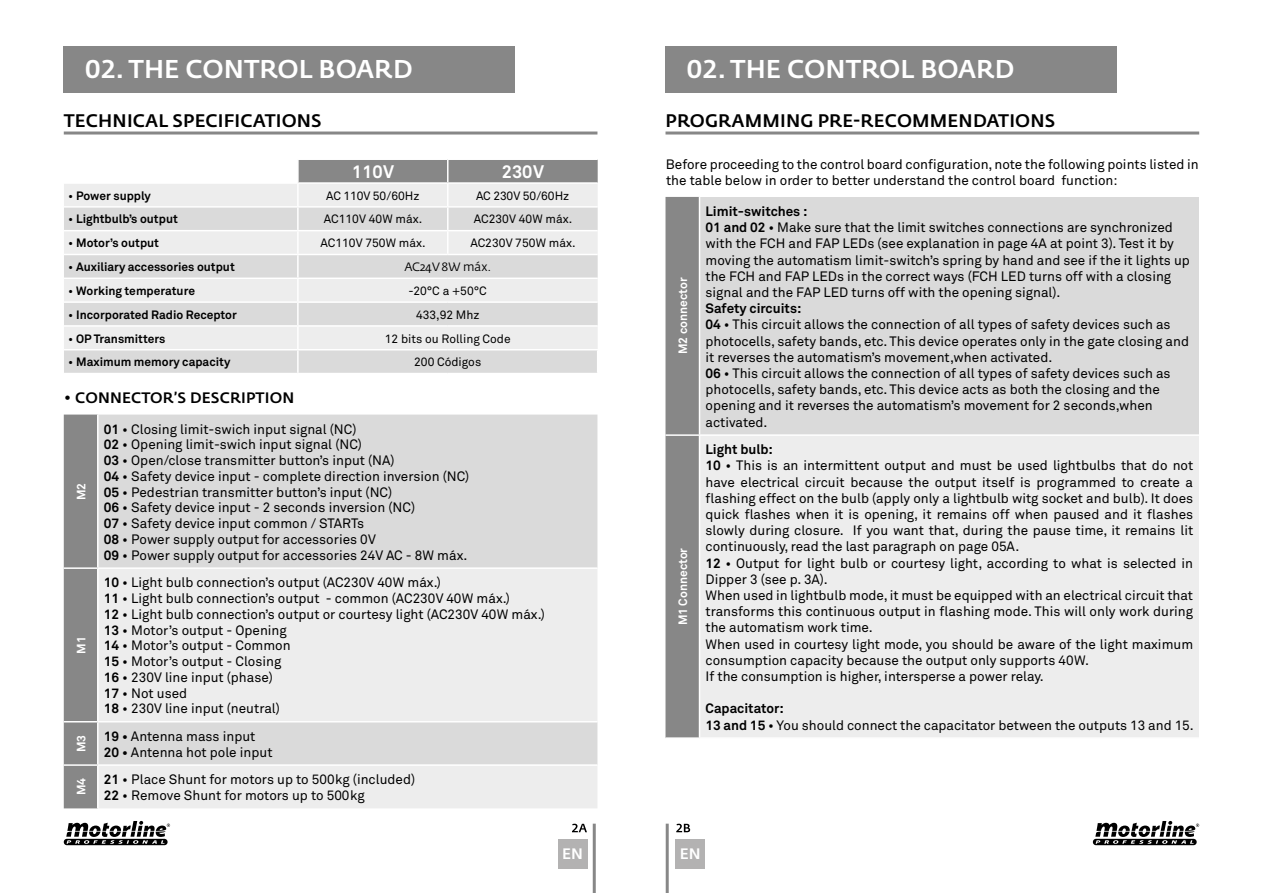
<style>
.page{position:relative;width:1263px;height:893px;background:#fff}
.page>*{position:absolute;margin:0;border:0;box-sizing:border-box;transform-origin:0 0}
.t1{font:500 25.5px "Fedra Sans Std";color:#fff}
.t2{font:500 18px "Fedra Sans Std";letter-spacing:.01em;color:#000}
.t3{font:700 18px "Akkurat Pro";color:#fff}
.t4{font:500 15px "Fedra Sans Std";letter-spacing:.01em;color:#000}
.t5{font:500 15px "Fedra Sans Std";color:#fff}
.t6{font:13.5px/16.2px "Akkurat Pro";color:#000}
.t7{font:700 12px "Akkurat Pro";color:#000}
.t8{font:12px "Akkurat Pro";color:#000}
.t9{font:700 12px "Akkurat Pro";color:#fff}
.t10{font:12px "Fedra Sans Std";color:#000}
.s1{font-weight:400}
.s2{font-weight:700}
</style>
<div class="page">
<div style="left:665px;top:47px;width:452px;height:46px;background:#878787"></div>
<div style="left:64px;top:47px;width:451px;height:46px;background:#878787"></div>
<hr style="left:665px;top:132px;width:534px;height:3px;background:#878787">
<hr style="left:64px;top:132px;width:533px;height:3px;background:#878787">
<hr style="left:593px;top:824px;width:3px;height:69px;background:#878787">
<hr style="left:666px;top:824px;width:3px;height:69px;background:#878787">
<div style="left:675px;top:839px;width:30px;height:30px;background:#b3b2b2"></div>
<div style="left:558px;top:839px;width:29px;height:30px;background:#b3b2b2"></div>
<svg style="left:572px;top:824px;width:15px;height:8px"></svg>
<svg style="left:676px;top:824px;width:14px;height:8px"></svg>
<div style="left:64px;top:184px;width:233px;height:22px;background:#ededed"></div>
<svg style="left:64px;top:208px;width:534px;height:165px;background:#e2e2e2"></svg>
<hr style="left:297px;top:208px;width:2px;height:22px;background:#fff">
<hr style="left:64px;top:230px;width:234px;height:1px;background:#fff">
<hr style="left:297px;top:231px;width:2px;height:23px;background:#fff">
<svg style="left:298px;top:159px;width:300px;height:95px;background:#d1d1d1"></svg>
<hr style="left:64px;top:254px;width:234px;height:1px;background:#fff">
<hr style="left:298px;top:254px;width:150px;height:1px;background:#fff">
<hr style="left:297px;top:255px;width:2px;height:23px;background:#fff">
<hr style="left:448px;top:254px;width:150px;height:1px;background:#fff">
<hr style="left:64px;top:278px;width:234px;height:1px;background:#fff">
<hr style="left:298px;top:278px;width:150px;height:1px;background:#fff">
<hr style="left:297px;top:279px;width:2px;height:22px;background:#fff">
<hr style="left:448px;top:278px;width:150px;height:1px;background:#fff">
<hr style="left:64px;top:301px;width:234px;height:2px;background:#fff">
<hr style="left:298px;top:301px;width:150px;height:2px;background:#fff">
<hr style="left:297px;top:303px;width:2px;height:22px;background:#fff">
<hr style="left:448px;top:301px;width:150px;height:2px;background:#fff">
<hr style="left:64px;top:325px;width:234px;height:2px;background:#fff">
<hr style="left:298px;top:325px;width:150px;height:2px;background:#fff">
<hr style="left:297px;top:327px;width:2px;height:22px;background:#fff">
<hr style="left:448px;top:325px;width:150px;height:2px;background:#fff">
<hr style="left:64px;top:349px;width:234px;height:1px;background:#fff">
<hr style="left:298px;top:349px;width:150px;height:1px;background:#fff">
<hr style="left:297px;top:350px;width:2px;height:23px;background:#fff">
<hr style="left:448px;top:349px;width:150px;height:1px;background:#fff">
<svg style="left:597px;top:350px;width:1px;height:23px"></svg>
<div style="left:64px;top:415px;width:33px;height:393px;background:#878787"></div>
<div style="left:99px;top:415px;width:498px;height:152px;background:#dadada"></div>
<svg style="left:99px;top:569px;width:498px;height:239px;background:#e9e9e9"></svg>
<hr style="left:64px;top:567px;width:34px;height:2px;background:#fff">
<hr style="left:64px;top:721px;width:34px;height:1px;background:#fff">
<hr style="left:98px;top:721px;width:499px;height:1px;background:#fff">
<hr style="left:64px;top:764px;width:34px;height:2px;background:#fff">
<hr style="left:98px;top:764px;width:499px;height:2px;background:#fff">
<div style="left:665px;top:197px;width:34px;height:540px;background:#878787"></div>
<div style="left:699px;top:197px;width:500px;height:238px;background:#dadada"></div>
<div style="left:699px;top:435px;width:500px;height:303px;background:#ededed"></div>
<hr style="left:699px;top:197px;width:1px;height:237px;background:#fff">
<hr style="left:665px;top:434px;width:34px;height:2px;background:#fff">
<hr style="left:699px;top:434px;width:500px;height:2px;background:#fff">
<hr style="left:699px;top:436px;width:1px;height:301px;background:#fff">
<hr style="left:699px;top:737px;width:500px;height:2px;background:#fff">
<svg style="left:1093px;top:821px;width:106px;height:24px"></svg>
<svg style="left:64px;top:821px;width:106px;height:24px"></svg>
<h1 class="t1" style="left:85px;top:53px;width:329px">02. THE CONTROL BOARD</h1>
<h1 class="t1" style="left:687px;top:53px;width:329px">02. THE CONTROL BOARD</h1>
<h2 class="t2" style="left:64px;top:110px;width:259px">TECHNICAL SPECIFICATIONS</h2>
<h2 class="t2" style="left:666px;top:110px;width:391px">PROGRAMMING PRE-RECOMMENDATIONS</h2>
<h2 class="t3" style="left:352px;top:161px;width:44px">110V</h2>
<h2 class="t3" style="left:502px;top:161px;width:44px">230V</h2>
<p class="t7" style="left:68px;top:188px;width:84px"><span class="s1">•</span> Power supply</p>
<p class="t8" style="left:326px;top:188px;width:95px">AC 110V 50/60Hz</p>
<p class="t8" style="left:476px;top:188px;width:95px">AC 230V 50/60Hz</p>
<p class="t7" style="left:68px;top:212px;width:111px"><span class="s1">•</span> Lightbulb’s output</p>
<p class="t8" style="left:324px;top:212px;width:100px">AC110V 40W máx.</p>
<p class="t8" style="left:474px;top:212px;width:100px">AC230V 40W máx.</p>
<p class="t7" style="left:68px;top:236px;width:92px"><span class="s1">•</span> Motor’s output</p>
<p class="t8" style="left:320px;top:236px;width:107px">AC110V 750W máx.</p>
<p class="t8" style="left:470px;top:236px;width:107px">AC230V 750W máx.</p>
<p class="t7" style="left:68px;top:259px;width:168px"><span class="s1">•</span> Auxiliary accessories output</p>
<p class="t10" style="left:404px;top:259px;width:88px">AC24V 8W máx.</p>
<p class="t7" style="left:68px;top:283px;width:128px"><span class="s1">•</span> Working temperature</p>
<p class="t8" style="left:409px;top:284px;width:80px">-20°C a +50°C</p>
<p class="t7" style="left:68px;top:307px;width:170px"><span class="s1">•</span> Incorporated Radio Receptor</p>
<p class="t8" style="left:416px;top:308px;width:65px">433,92 Mhz</p>
<p class="t7" style="left:68px;top:331px;width:99px"><span class="s1">•</span> OP Transmitters</p>
<p class="t8" style="left:385px;top:331px;width:127px">12 bits ou Rolling Code</p>
<p class="t7" style="left:68px;top:355px;width:164px"><span class="s1">•</span> Maximum memory capacity</p>
<p class="t8" style="left:414px;top:355px;width:69px">200 Códigos</p>
<p class="t4" style="left:64px;top:389px;width:232px">• CONNECTOR’S DESCRIPTION</p>
<p class="t9" style="left:74px;top:500px;width:19px;rotate:-90deg">M2</p>
<p class="t9" style="left:74px;top:654px;width:19px;rotate:-90deg">M1</p>
<p class="t6" style="left:104px;top:421px;width:367px;line-height:15.8px"><span class="s2">01</span> • Closing limit-swich input signal (NC)<br><span class="s2">02</span> • Opening limit-swich input signal (NC)<br><span class="s2">03</span> • Open/close transmitter button’s input (NA)<br><span class="s2">04</span> • Safety device input - complete direction inversion (NC)<br><span class="s2">05</span> • Pedestrian transmitter button’s input (NC)<br><span class="s2">06</span> • Safety device input - 2 seconds inversion (NC)<br><span class="s2">07</span> • Safety device input common / STARTs<br><span class="s2">08</span> • Power supply output for accessories 0V<br><span class="s2">09</span> • Power supply output for accessories 24V AC - 8W máx.</p>
<p class="t6" style="left:104px;top:575px;width:442px;line-height:15.8px"><span class="s2">10</span> • Light bulb connection’s output (AC230V 40W máx.)<br><span class="s2">11</span> • Light bulb connection’s output - common (AC230V 40W máx.)<br><span class="s2">12</span> • Light bulb connection’s output or courtesy light (AC230V 40W máx.)<br><span class="s2">13</span> • Motor’s output - Opening<br><span class="s2">14</span> • Motor’s output - Common<br><span class="s2">15</span> • Motor’s output - Closing<br><span class="s2">16</span> • 230V line input (phase)<br><span class="s2">17</span> • Not used<br><span class="s2">18</span> • 230V line input (neutral)</p>
<p class="t9" style="left:74px;top:752px;width:19px;rotate:-90deg">M3</p>
<p class="t6" style="left:104px;top:729px;width:170px;line-height:15.8px"><span class="s2">19 •</span> Antenna mass input<br><span class="s2">20 •</span> Antenna hot pole input</p>
<p class="t9" style="left:74px;top:795px;width:19px;rotate:-90deg">M4</p>
<p class="t6" style="left:104px;top:772px;width:313px;line-height:15.8px"><span class="s2">21</span> • Place Shunt for motors up to 500kg (included)<br><span class="s2">22</span> • Remove Shunt for motors up to 500kg</p>
<p class="t6" style="left:666px;top:157px;width:534px">Before proceeding to the control board configuration, note the following points listed in the table below in order to better understand the control board function:</p>
<p class="t9" style="left:675px;top:354px;width:78px;rotate:-90deg">M2 connector</p>
<p class="t9" style="left:675px;top:625px;width:79px;rotate:-90deg">M1 Connector</p>
<p class="t6" style="left:705px;top:204px;width:486px"><span class="s2">Limit-switches :<br>01 and 02</span> • Make sure that the limit switches connections are synchronized with the FCH and FAP LEDs (see explanation in page 4A at point 3). Test it by moving the automatism limit-switch’s spring by hand and see if the it lights up the FCH and FAP LEDs in the correct ways (FCH LED turns off with a closing signal and the FAP LED turns off with the opening signal).</p>
<p class="t6" style="left:705px;top:301px;width:485px"><span class="s2">Safety circuits:<br>04</span> • This circuit allows the connection of all types of safety devices such as photocells, safety bands, etc. This device operates only in the gate closing and it reverses the automatism’s movement,when activated.<br><span class="s2">06</span> • This circuit allows the connection of all types of safety devices such as photocells, safety bands, etc. This device acts as both the closing and the opening and it reverses the automatism’s movement for 2 seconds,when activated.</p>
<p class="t6" style="left:705px;top:442px;width:489px"><span class="s2">Light bulb:<br>10</span> • This is an intermittent output and must be used lightbulbs that do not have electrical circuit because the output itself is programmed to create a flashing effect on the bulb (apply only a lightbulb witg socket and bulb). It does quick flashes when it is opening, it remains off when paused and it flashes slowly during closure. If you want that, during the pause time, it remains lit continuously, read the last paragraph on page 05A.<br><span class="s2">12</span> • Output for light bulb or courtesy light, according to what is selected in Dipper 3 (see p. 3A).<br>When used in lightbulb mode, it must be equipped with an electrical circuit that transforms this continuous output in flashing mode. This will only work during the automatism work time.<br>When used in courtesy light mode, you should be aware of the light maximum consumption capacity because the output only supports 40W.<br>If the consumption is higher, intersperse a power relay.</p>
<p class="t6" style="left:705px;top:701px;width:490px"><span class="s2">Capacitator:<br>13 and 15</span> • You should connect the capacitator between the outputs 13 and 15.</p>
<p class="t5" style="left:562px;top:845px;width:22px">EN</p>
<p class="t5" style="left:680px;top:845px;width:22px">EN</p>
</div>
